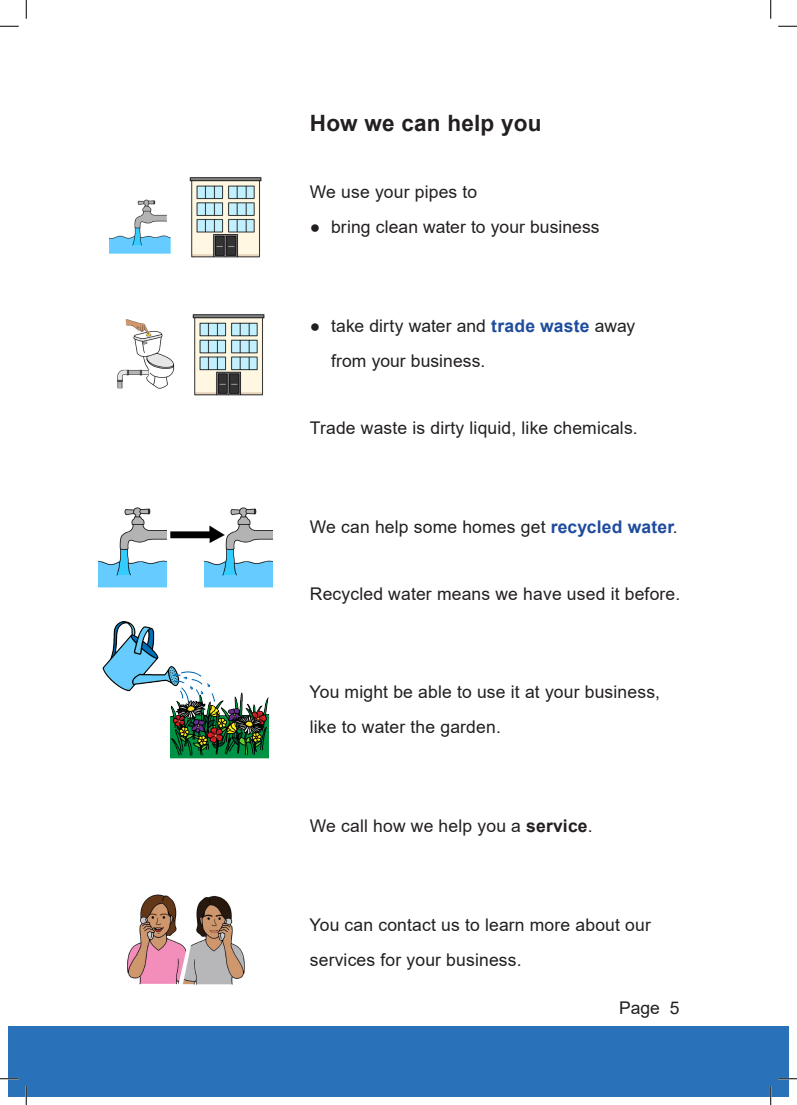
<style>
.page{position:relative;width:797px;height:1105px;background:#fff}
.page>*{position:absolute;margin:0;border:0;box-sizing:border-box;transform-origin:0 0}
.Heading_1_-_size_18_BOLD{font:700 22.5px "Arial";letter-spacing:.01em;color:#231f20}
.Body_2_line_space{font:17.5px/35px "Arial";letter-spacing:.01em;color:#231f20}
.Body_1_line_space{font:17.5px "Arial";letter-spacing:.01em;color:#231f20}
.Body_0_line_space{font:17.5px "Arial";letter-spacing:.01em;color:#231f20}
.s1{font-weight:700;color:#1e4b9d}
.s2{font-weight:700}
</style>
<div class="page">
<div style="left:9px;top:1025px;width:779px;height:71px;background:#2972b9"></div>
<img style="left:109px;top:199px;width:62px;height:55px">
<img style="left:189px;top:177px;width:73px;height:81px">
<img style="left:123px;top:319px;width:52px;height:70px">
<img style="left:117px;top:370px;width:32px;height:19px">
<img style="left:192px;top:314px;width:73px;height:82px">
<img style="left:205px;top:507px;width:68px;height:81px">
<img style="left:99px;top:507px;width:68px;height:81px">
<img style="left:170px;top:524px;width:63px;height:25px">
<img style="left:102px;top:621px;width:91px;height:71px">
<img style="left:168px;top:672px;width:101px;height:87px">
<img style="left:127px;top:894px;width:118px;height:91px">
<svg style="left:0;top:25px;width:19px;height:2px"></svg>
<svg style="left:778px;top:25px;width:19px;height:2px"></svg>
<svg style="left:0;top:1078px;width:19px;height:1px"></svg>
<svg style="left:778px;top:1078px;width:19px;height:1px"></svg>
<svg style="left:25px;top:0;width:2px;height:19px"></svg>
<svg style="left:25px;top:1086px;width:2px;height:19px"></svg>
<svg style="left:770px;top:0;width:1px;height:19px"></svg>
<svg style="left:770px;top:1086px;width:1px;height:19px"></svg>
<p class="Heading_1_-_size_18_BOLD" style="left:310px;top:107px;width:233px">How we can help you</p>
<p class="Body_0_line_space" style="left:310px;top:180px;width:169px">We use your pipes to</p>
<p class="Body_2_line_space" style="left:310px;top:209px;width:291px">● bring clean water to your business</p>
<p class="Body_2_line_space" style="left:331px;top:308px;width:305px;text-indent:-21px">● take dirty water and <span class="s1">trade waste</span> away from your business.</p>
<p class="Body_2_line_space" style="left:310px;top:410px;width:329px">Trade waste is dirty liquid, like chemicals.</p>
<p class="Body_1_line_space" style="left:310px;top:514px;width:369px">We can help some homes get <span class="s1">recycled water</span>.</p>
<p class="Body_2_line_space" style="left:310px;top:576px;width:372px">Recycled water means we have used it before.</p>
<p class="Body_2_line_space" style="left:309px;top:674px;width:352px">You might be able to use it at your business, like to water the garden.</p>
<p class="Body_2_line_space" style="left:310px;top:808px;width:284px">We call how we help you a <span class="s2">service</span>.</p>
<p class="Body_2_line_space" style="left:309px;top:907px;width:343px">You can contact us to learn more about our services for your business.</p>
<p class="Body_2_line_space" style="left:619px;top:990px;width:62px">Page 5</p>
</div>
